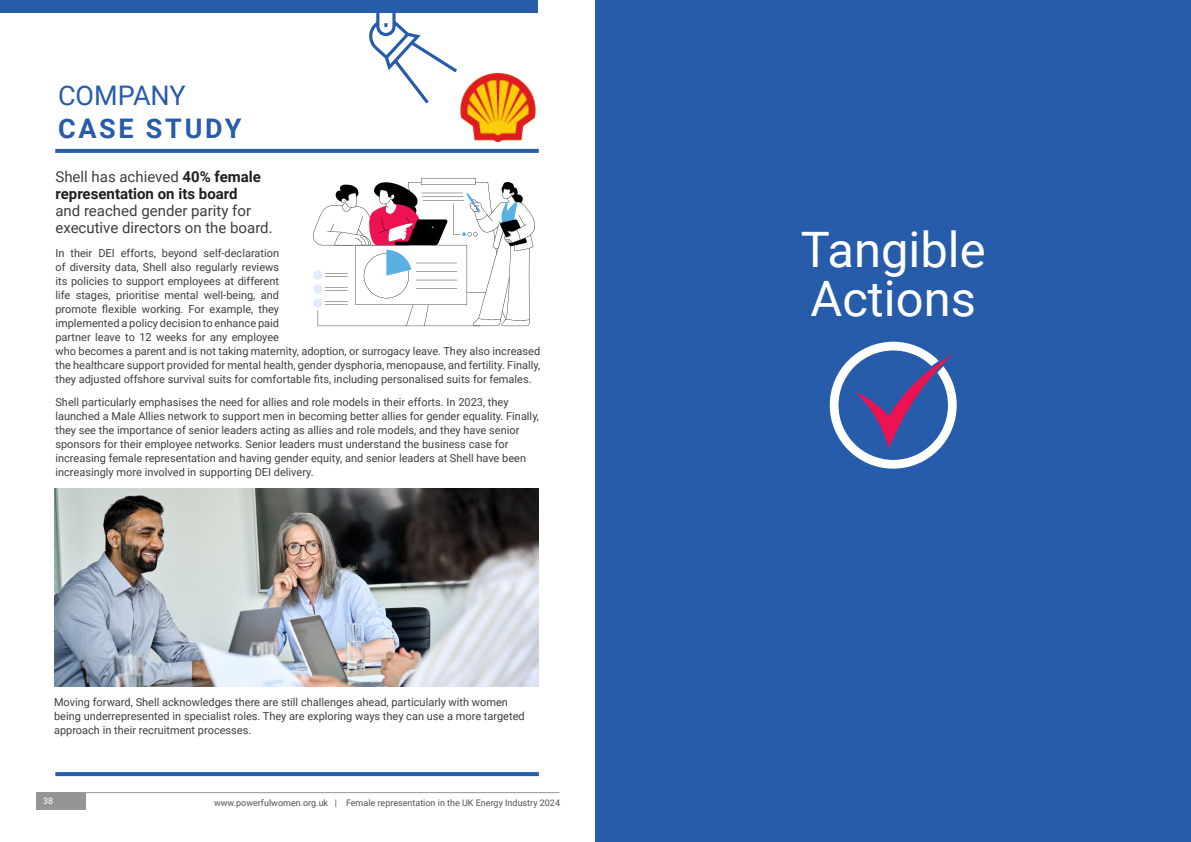
<style>
.page{position:relative;width:1191px;height:842px;background:#fff}
.page>*{position:absolute;margin:0;border:0;box-sizing:border-box;transform-origin:0 0}
.section_heading{font:48.9px "Roboto";color:#fff}
.Heading3{font:700 27px/32.4px "Roboto";letter-spacing:.1em;color:#275caa}
.INTRO_PARA{font:15px/17px "Roboto";color:#3e3e3f}
.Body_style{font:11px/14px "Roboto";color:#3e3e3f}
.t1{font:9px "Roboto";color:#535152}
.t2{font:9px "Roboto";color:#fff}
.s1{font-weight:400}
.s2{font-weight:700;color:#231f20}
</style>
<div class="page">
<hr style="left:36px;top:792px;width:523px;height:1px;background:#959595">
<div style="left:36px;top:792px;width:49px;height:17px;background:#959595"></div>
<div style="left:0;top:0;width:1191px;height:13px;background:#275caa"></div>
<div style="left:539px;top:0;width:72px;height:18px;background:#fff"></div>
<svg style="left:369px;top:13px;width:88px;height:91px"></svg>
<svg style="left:55px;top:149px;width:484px;height:4px;background:#2b5fab"></svg>
<img style="left:460px;top:73px;width:76px;height:69px">
<svg style="left:55px;top:772px;width:484px;height:4px;background:#2c5fac"></svg>
<div style="left:595px;top:0;width:596px;height:842px;background:#275caa"></div>
<div style="left:829px;top:342px;width:127px;height:127px;border:9px solid #fff;border-radius:50%"></div>
<svg style="left:848px;top:341px;width:109px;height:117px"></svg>
<img style="left:55px;top:489px;width:484px;height:198px">
<svg style="left:313px;top:178px;width:222px;height:148px"></svg>
<p class="Heading3" style="left:58px;top:78px;width:185px"><span class="s1">COMPANY<br></span>CASE STUDY</p>
<p class="INTRO_PARA" style="left:55px;top:168px;width:219px">Shell has achieved <span class="s2">40% female representation on its board<br></span>and reached gender parity for executive directors on the board.</p>
<p class="Body_style" style="left:55px;top:246px;width:486px">In their DEI efforts, beyond self-declaration<br>of diversity data, Shell also regularly reviews<br>its policies to support employees at different<br>life stages, prioritise mental well-being, and<br>promote flexible working. For example, they<br>implemented a policy decision to enhance paid<br>partner leave to 12 weeks for any employee<br>who becomes a parent and is not taking maternity, adoption, or surrogacy leave. They also increased the healthcare support provided for mental health, gender dysphoria, menopause, and fertility. Finally, they adjusted offshore survival suits for comfortable fits, including personalised suits for females.</p>
<p class="Body_style" style="left:55px;top:395px;width:485px">Shell particularly emphasises the need for allies and role models in their efforts. In 2023, they launched a Male Allies network to support men in becoming better allies for gender equality. Finally, they see the importance of senior leaders acting as allies and role models, and they have senior sponsors for their employee networks. Senior leaders must understand the business case for increasing female representation and having gender equity, and senior leaders at Shell have been increasingly more involved in supporting DEI delivery.</p>
<p class="Body_style" style="left:54px;top:694px;width:472px">Moving forward, Shell acknowledges there are still challenges ahead, particularly with women being underrepresented in specialist roles. They are exploring ways they can use a more targeted approach in their recruitment processes.</p>
<p class="t2" style="left:43px;top:794px;width:12px">38</p>
<p class="t1" style="left:214px;top:796px;width:347px">www.powerfulwomen.org.uk | Female representation in the UK Energy Industry 2024</p>
<p class="section_heading" style="left:801px;top:216px;width:186px">Tangible</p>
<p class="section_heading" style="left:810px;top:265px;width:167px">Actions</p>
</div>
